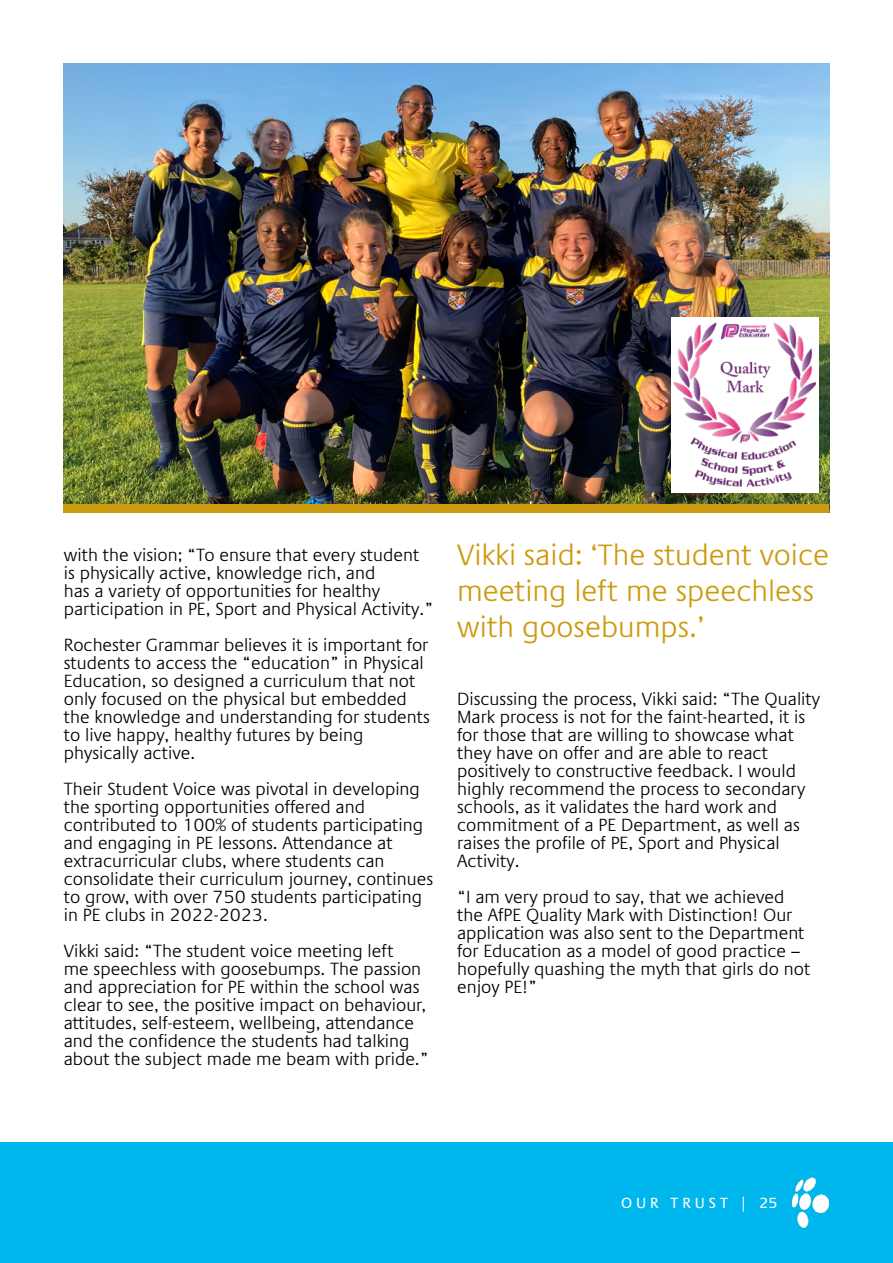
<style>
.page{position:relative;width:893px;height:1263px;background:#fff}
.page>*{position:absolute;margin:0;border:0;box-sizing:border-box;transform-origin:0 0}
.t1{font:300 30px/36px "Praxis LT Pro";color:#cd9b10}
.t2{font:300 18px/18px "Praxis LT Pro";color:#000}
.t3{font:15px "Praxis LT Pro";color:#fff}
</style>
<div class="page">
<div style="left:0;top:1143px;width:893px;height:120px;background:#00b7ed"></div>
<img style="left:791px;top:1177px;width:39px;height:52px">
<img style="left:64px;top:64px;width:765px;height:440px">
<div style="left:64px;top:504px;width:765px;height:8px;background:#cd9b10"></div>
<div style="left:671px;top:317px;width:147px;height:176px;background:#fff"></div>
<img style="left:674px;top:323px;width:141px;height:164px">
<p class="t2" style="left:64px;top:546px;width:371px">with the vision; “To ensure that every student is physically active, knowledge rich, and<br>has a variety of opportunities for healthy participation in PE, Sport and Physical Activity.”</p>
<p class="t2" style="left:64px;top:636px;width:368px">Rochester Grammar believes it is important for students to access the “education” in Physical Education, so designed a curriculum that not only focused on the physical but embedded the knowledge and understanding for students to live happy, healthy futures by being physically active.</p>
<p class="t2" style="left:64px;top:780px;width:371px">Their Student Voice was pivotal in developing the sporting opportunities offered and contributed to 100% of students participating and engaging in PE lessons. Attendance at extracurricular clubs, where students can consolidate their curriculum journey, continues to grow, with over 750 students participating in PE clubs in 2022-2023.</p>
<p class="t2" style="left:64px;top:942px;width:366px">Vikki said: “The student voice meeting left<br>me speechless with goosebumps. The passion and appreciation for PE within the school was clear to see, the positive impact on behaviour, attitudes, self-esteem, wellbeing, attendance and the confidence the students had talking about the subject made me beam with pride.”</p>
<h1 class="t1" style="left:457px;top:537px;width:374px">Vikki said: ‘The student voice meeting left me speechless with goosebumps.’</h1>
<p class="t2" style="left:457px;top:690px;width:365px">Discussing the process, Vikki said: “The Quality Mark process is not for the faint-hearted, it is for those that are willing to showcase what they have on offer and are able to react positively to constructive feedback. I would highly recommend the process to secondary schools, as it validates the hard work and commitment of a PE Department, as well as raises the profile of PE, Sport and Physical Activity.</p>
<p class="t2" style="left:457px;top:888px;width:355px">“I am very proud to say, that we achieved the AfPE Quality Mark with Distinction! Our application was also sent to the Department for Education as a model of good practice – hopefully quashing the myth that girls do not enjoy PE!”</p>
<p class="t3" style="left:621px;top:1194px;width:158px">O U R T R U S T | 25</p>
</div>
